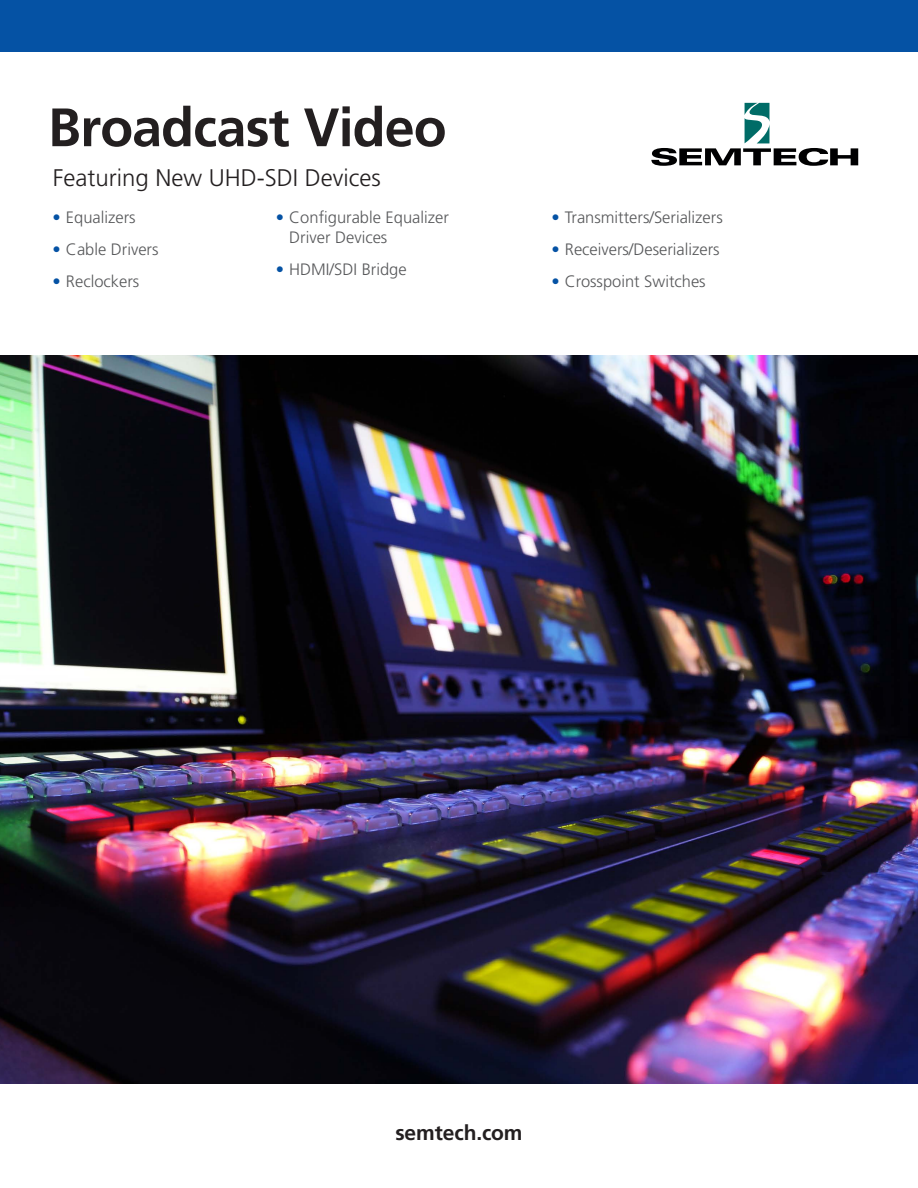
<style>
.page{position:relative;width:918px;height:1188px;background:#fff}
.page>*{position:absolute;margin:0;border:0;box-sizing:border-box;transform-origin:0 0}
.t1{font:54px "Frutiger LT 65 Bd";letter-spacing:-.02em;color:#231f20}
.t2{font:24px "Frutiger LT 45 Lt";color:#231f20}
.t3{font:21px "Frutiger LT 65 Bd";letter-spacing:-.005em;color:#231f20}
.t4{font:16.5px/19.5px "Frutiger LT 45 Lt";color:#57585a}
.s1{color:#0552a4}
</style>
<div class="page">
<div style="left:0;top:0;width:918px;height:52px;background:#0552a4"></div>
<svg style="left:651px;top:103px;width:207px;height:63px"></svg>
<img style="left:0;top:355px;width:918px;height:728px">
<p class="t1" style="left:48px;top:96px;width:400px">Broadcast Video</p>
<p class="t2" style="left:53px;top:164px;width:330px">Featuring New UHD-SDI Devices</p>
<p class="t4" style="left:289px;top:208px;width:161px;text-indent:-14px"><span class="s1">•</span> Configurable Equalizer<br>Driver Devices</p>
<p class="t4" style="left:276px;top:259px;width:132px"><span class="s1">•</span> HDMI/SDI Bridge</p>
<p class="t4" style="left:52px;top:208px;width:85px"><span class="s1">•</span> Equalizers</p>
<p class="t4" style="left:52px;top:240px;width:108px"><span class="s1">•</span> Cable Drivers</p>
<p class="t4" style="left:52px;top:272px;width:88px"><span class="s1">•</span> Reclockers</p>
<p class="t4" style="left:551px;top:208px;width:173px"><span class="s1">•</span> Transmitters/Serializers</p>
<p class="t4" style="left:551px;top:240px;width:170px"><span class="s1">•</span> Receivers/Deserializers</p>
<p class="t4" style="left:551px;top:272px;width:156px"><span class="s1">•</span> Crosspoint Switches</p>
<p class="t3" style="left:395px;top:1121px;width:129px">semtech.com</p>
</div>
